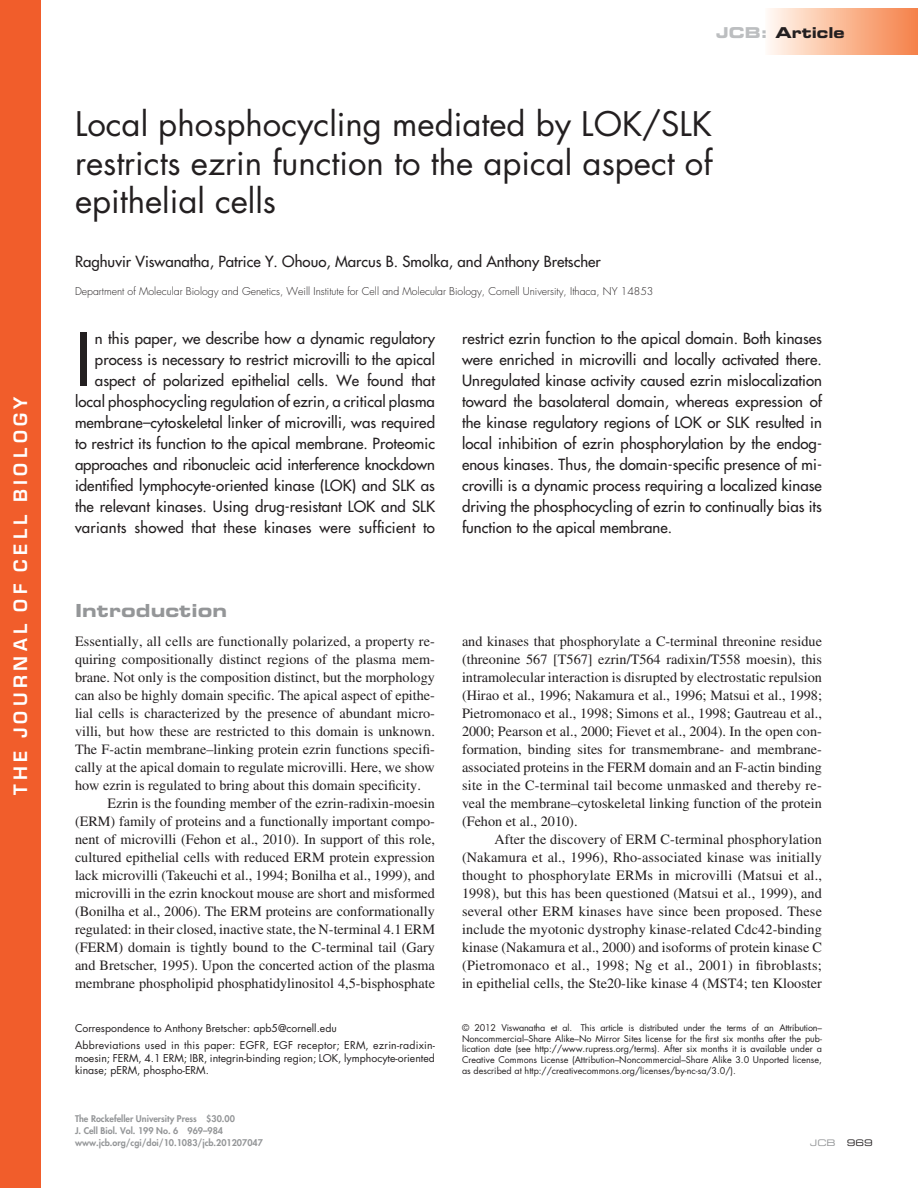
<style>
.page{position:relative;width:918px;height:1188px;background:#fff}
.page>*{position:absolute;margin:0;border:0;box-sizing:border-box;transform-origin:0 0}
.t1{font:500 70.65px "Futura Std";color:#231f20}
.t2{font:33px/38.2px "Futura Std";color:#231f20;text-align:justify}
.t3{font:600 18px "Eurostile";letter-spacing:.25em;color:#fff}
.t4{font:18px "Eurostile LT Std Bold Ex 2";letter-spacing:.005em;color:#949698}
.t5{font:500 15px/21px "Futura Std";letter-spacing:.005em;color:#231f20;text-align:right}
.t6{font:15px "Eurostile LT Std Bold Ex 2";color:#231f20}
.t7{font:14.25px/18px "Times LT Std";color:#231f20;text-align:justify}
.t8{font:10.5px/16.8px "Futura Std";letter-spacing:.02em;color:#231f20}
.t9{font:300 10.5px "Futura Std";color:#231f20}
.t10{font:10.5px/12.3px "Futura Std";color:#231f20}
.t11{font:9px/10.8px "Futura Std";color:#231f20;text-align:justify}
.t12{font:800 9px/12px "Futura Std";color:#949698}
.t13{font:9px "Eurostile LT Std Ex 2";color:#949698}
.t14{font:9px "Eurostile LT Std Ex 2";color:#231f20}
.s1{color:#bcbec0}
</style>
<div class="page">
<div style="left:763px;top:8px;width:155px;height:47px;background:linear-gradient(to right,#fffbf4,#f57f45)"></div>
<div style="left:0;top:0;width:40px;height:1188px;background:#f15d2b"></div>
<p class="t3" style="left:13px;top:795px;width:400px;rotate:-90deg">THE JOURNAL OF CELL BIOLOGY</p>
<p class="t6" style="left:716px;top:22px;width:130px"><span class="s1">JCB:</span> Article</p>
<h2 class="t2" style="left:75px;top:105px;width:639px">Local phosphocycling mediated by LOK/SLK restricts ezrin function to the apical aspect of epithelial cells</h2>
<p class="t5" style="left:75px;top:251px;width:527px">Raghuvir Viswanatha, Patrice Y. Ohouo, Marcus B. Smolka, and Anthony Bretscher</p>
<p class="t9" style="left:75px;top:285px;width:580px">Department of Molecular Biology and Genetics, Weill Institute for Cell and Molecular Biology, Cornell University, Ithaca, NY 14853</p>
<p class="t5" style="left:75px;top:328px;width:362px">n this paper, we describe how a dynamic regulatory process is necessary to restrict microvilli to the apical aspect of polarized epithelial cells. We found that local phosphocycling regulation of ezrin, a critical plasma membrane–cytoskeletal linker of microvilli, was required to restrict its function to the apical membrane. Proteomic approaches and ribonucleic acid interference knockdown identified lymphocyte-oriented kinase (LOK) and SLK as the relevant kinases. Using drug-resistant LOK and SLK variants showed that these kinases were sufficient to</p>
<p class="t5" style="left:462px;top:328px;width:362px;text-align:justify">restrict ezrin function to the apical domain. Both kinases were enriched in microvilli and locally activated there.<br>Unregulated kinase activity caused ezrin mislocalization toward the basolateral domain, whereas expression of the kinase regulatory regions of LOK or SLK resulted in local inhibition of ezrin phosphorylation by the endog&shy;enous kinases. Thus, the domain-specific presence of mi&shy;crovilli is a dynamic process requiring a localized kinase driving the phosphocycling of ezrin to continually bias its function to the apical membrane.</p>
<h1 class="t1" style="left:75px;top:315px;width:18px">I</h1>
<p class="t4" style="left:75px;top:598px;width:154px">Introduction</p>
<p class="t7" style="left:75px;top:632px;width:362px">Essentially, all cells are functionally polarized, a property re-</p>
<p class="t7" style="left:75px;top:650px;width:362px">quiring compositionally distinct regions of the plasma mem-</p>
<p class="t7" style="left:75px;top:668px;width:362px">brane. Not only is the composition distinct, but the morphology</p>
<p class="t7" style="left:75px;top:686px;width:362px">can also be highly domain specific. The apical aspect of epithe-</p>
<p class="t7" style="left:75px;top:704px;width:362px">lial cells is characterized by the presence of abundant micro-</p>
<p class="t7" style="left:75px;top:722px;width:361px">villi, but how these are restricted to this domain is unknown.</p>
<p class="t7" style="left:75px;top:740px;width:362px">The F-actin membrane–linking protein ezrin functions specifi-</p>
<p class="t7" style="left:75px;top:758px;width:361px">cally at the apical domain to regulate microvilli. Here, we show</p>
<p class="t7" style="left:75px;top:776px;width:347px">how ezrin is regulated to bring about this domain specificity.</p>
<p class="t7" style="left:107px;top:794px;width:329px">Ezrin is the founding member of the ezrin-radixin-moesin</p>
<p class="t7" style="left:75px;top:812px;width:362px">(ERM) family of proteins and a functionally important compo-</p>
<p class="t7" style="left:75px;top:830px;width:361px">nent of microvilli (Fehon et al., 2010). In support of this role,</p>
<p class="t7" style="left:75px;top:848px;width:361px">cultured epithelial cells with reduced ERM protein expression</p>
<p class="t7" style="left:75px;top:866px;width:361px">lack microvilli (Takeuchi et al., 1994; Bonilha et al., 1999), and</p>
<p class="t7" style="left:75px;top:884px;width:362px">microvilli in the ezrin knockout mouse are short and misformed</p>
<p class="t7" style="left:75px;top:902px;width:361px">(Bonilha et al., 2006). The ERM proteins are conformationally</p>
<p class="t7" style="left:75px;top:920px;width:362px">regulated: in their closed, inactive state, the N-terminal 4.1 ERM</p>
<p class="t7" style="left:75px;top:938px;width:361px">(FERM) domain is tightly bound to the C-terminal tail (Gary</p>
<p class="t7" style="left:75px;top:956px;width:361px">and Bretscher, 1995). Upon the concerted action of the plasma</p>
<p class="t7" style="left:75px;top:974px;width:361px">membrane phospholipid phosphatidylinositol 4,5-bisphosphate</p>
<p class="t8" style="left:75px;top:1020px;width:362px">Correspondence to Anthony Bretscher: apb5@cornell.edu<br>Abbreviations used in this paper: EGFR, EGF receptor; ERM, ezrin-radixin-</p>
<p class="t10" style="left:75px;top:1052px;width:361px">moesin; FERM, 4.1 ERM; IBR, integrin-binding region; LOK, lymphocyte-oriented kinase; pERM, phospho-ERM.</p>
<p class="t12" style="left:75px;top:1112px;width:189px">The Rockefeller University Press $30.00<br>J. Cell Biol. Vol. 199 No. 6 969–984 www.jcb.org/cgi/doi/10.1083/jcb.201207047</p>
<p class="t7" style="left:462px;top:632px;width:362px">and kinases that phosphorylate a C-terminal threonine residue (threonine 567 [T567] ezrin/T564 radixin/T558 moesin), this intramolecular interaction is disrupted by electrostatic repulsion (Hirao et al., 1996; Nakamura et al., 1996; Matsui et al., 1998; Pietromonaco et al., 1998; Simons et al., 1998; Gautreau et al., 2000; Pearson et al., 2000; Fievet et al., 2004). In the open con&shy;formation, binding sites for transmembrane- and membrane&shy;associated proteins in the FERM domain and an F-actin binding site in the C-terminal tail become unmasked and thereby re&shy;veal the membrane–cytoskeletal linking function of the protein (Fehon et al., 2010).</p>
<p class="t7" style="left:462px;top:830px;width:362px;text-indent:32px">After the discovery of ERM C-terminal phosphorylation (Nakamura et al., 1996), Rho-associated kinase was initially thought to phosphorylate ERMs in microvilli (Matsui et al., 1998), but this has been questioned (Matsui et al., 1999), and several other ERM kinases have since been proposed. These include the myotonic dystrophy kinase-related Cdc42-binding kinase (Nakamura et al., 2000) and isoforms of protein kinase C (Pietromonaco et al., 1998; Ng et al., 2001) in fibroblasts; in epithelial cells, the Ste20-like kinase 4 (MST4; ten Klooster</p>
<p class="t11" style="left:462px;top:1022px;width:362px">© 2012 Viswanatha et al. This article is distributed under the terms of an Attribution– Noncommercial–Share Alike–No Mirror Sites license for the first six months after the pub&shy;lication date (see http://www.rupress.org/terms). After six months it is available under a Creative Commons License (Attribution–Noncommercial–Share Alike 3.0 Unported license, as described at http://creativecommons.org/licenses/by-nc-sa/3.0/).</p>
<p class="t13" style="left:810px;top:1136px;width:27px">JCB</p>
<p class="t14" style="left:847px;top:1136px;width:28px">969</p>
</div>
